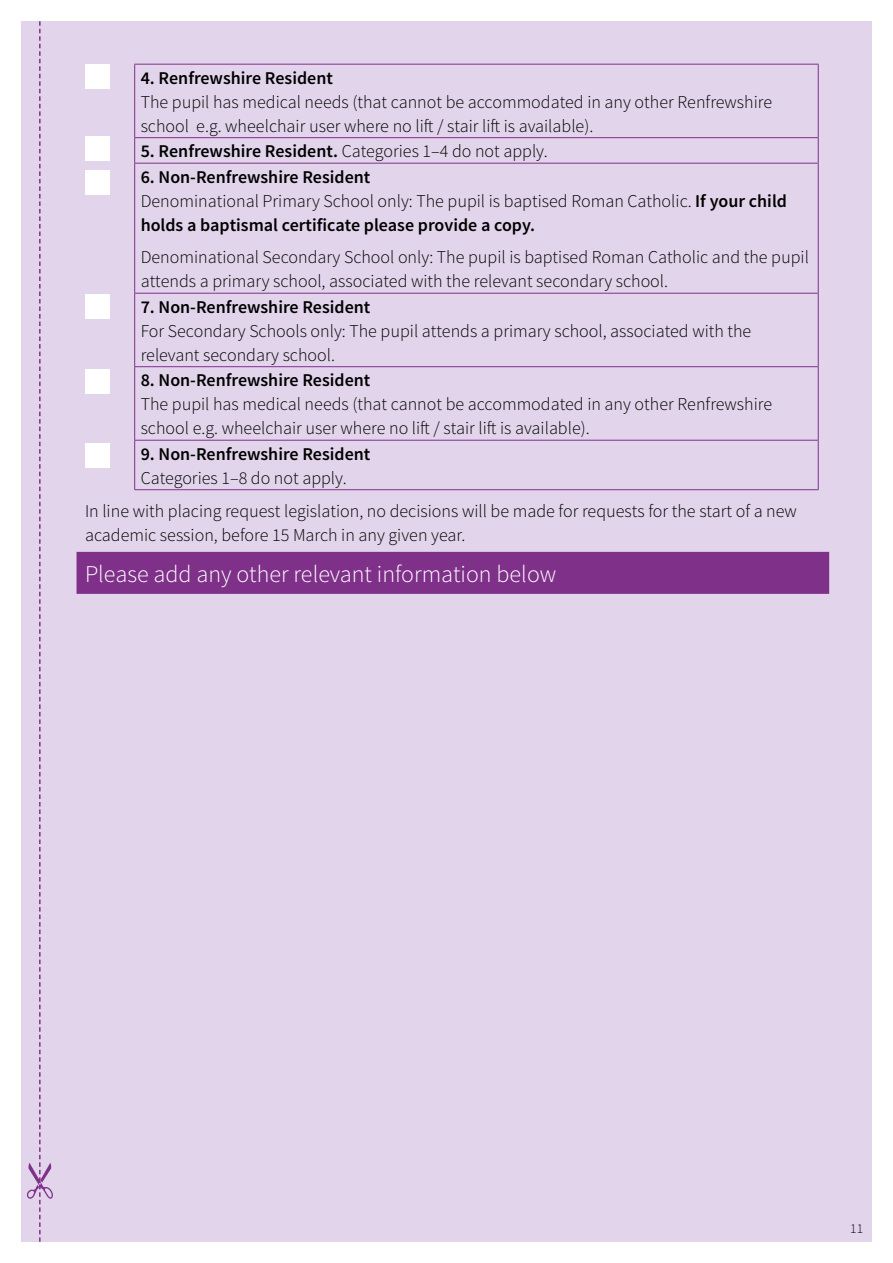
<style>
.page{position:relative;width:893px;height:1263px;background:#fff}
.page>*{position:absolute;margin:0;border:0;box-sizing:border-box;transform-origin:0 0}
.t1{font:300 24px "Source Sans Pro";color:#fff}
.t2{font:300 18px/24px "Source Sans Pro";color:#000}
.t3{font:600 18px/24px "Source Sans Pro";color:#000}
.t4{font:300 13.5px "Source Sans Pro";color:#000}
.s1{font-weight:600}
.s2{font-weight:300}
</style>
<div class="page">
<div style="left:21px;top:21px;width:851px;height:1221px;background:#e2d5eb"></div>
<svg style="left:27px;top:21px;width:26px;height:1221px"></svg>
<div style="left:77px;top:552px;width:752px;height:42px;background:#7f3089"></div>
<hr style="left:134px;top:64px;width:685px;height:1px;background:#7f3089">
<hr style="left:134px;top:65px;width:1px;height:72px;background:#7f3089">
<hr style="left:818px;top:65px;width:1px;height:72px;background:#7f3089">
<hr style="left:134px;top:137px;width:685px;height:1px;background:#7f3089">
<svg style="left:134px;top:138px;width:1px;height:25px"></svg>
<svg style="left:818px;top:138px;width:1px;height:25px"></svg>
<hr style="left:134px;top:163px;width:685px;height:1px;background:#7f3089">
<hr style="left:134px;top:164px;width:1px;height:129px;background:#7f3089">
<hr style="left:818px;top:164px;width:1px;height:129px;background:#7f3089">
<hr style="left:134px;top:293px;width:685px;height:1px;background:#7f3089">
<hr style="left:134px;top:294px;width:1px;height:72px;background:#7f3089">
<hr style="left:818px;top:294px;width:1px;height:72px;background:#7f3089">
<hr style="left:134px;top:366px;width:685px;height:1px;background:#7f3089">
<hr style="left:134px;top:367px;width:1px;height:73px;background:#7f3089">
<hr style="left:818px;top:367px;width:1px;height:73px;background:#7f3089">
<hr style="left:134px;top:440px;width:685px;height:1px;background:#7f3089">
<hr style="left:134px;top:441px;width:1px;height:48px;background:#7f3089">
<hr style="left:818px;top:441px;width:1px;height:48px;background:#7f3089">
<hr style="left:134px;top:489px;width:685px;height:1px;background:#7f3089">
<div style="left:85px;top:64px;width:25px;height:24px;background:#fff"></div>
<div style="left:85px;top:170px;width:25px;height:25px;background:#fff"></div>
<div style="left:85px;top:137px;width:25px;height:24px;background:#fff"></div>
<div style="left:85px;top:294px;width:25px;height:25px;background:#fff"></div>
<div style="left:85px;top:369px;width:25px;height:24px;background:#fff"></div>
<div style="left:85px;top:444px;width:25px;height:24px;background:#fff"></div>
<p class="t3" style="left:141px;top:66px;width:194px">4. Renfrewshire Resident</p>
<p class="t2" style="left:141px;top:90px;width:633px">The pupil has medical needs (that cannot be accommodated in any other Renfrewshire school e.g. wheelchair user where no lift / stair lift is available).</p>
<p class="t2" style="left:141px;top:139px;width:408px"><span class="s1">5. Renfrewshire Resident.</span> Categories 1–4 do not apply.</p>
<p class="t3" style="left:141px;top:165px;width:648px">6. Non-Renfrewshire Resident<br><span class="s2">Denominational Primary School only: The pupil is baptised Roman Catholic.</span> If your child holds a baptismal certificate please provide a copy.</p>
<p class="t2" style="left:141px;top:245px;width:670px">Denominational Secondary School only: The pupil is baptised Roman Catholic and the pupil attends a primary school, associated with the relevant secondary school.</p>
<p class="t3" style="left:141px;top:295px;width:231px">7. Non-Renfrewshire Resident</p>
<p class="t2" style="left:141px;top:319px;width:612px">For Secondary Schools only: The pupil attends a primary school, associated with the relevant secondary school.</p>
<p class="t3" style="left:141px;top:369px;width:231px">8. Non-Renfrewshire Resident</p>
<p class="t2" style="left:141px;top:392px;width:633px">The pupil has medical needs (that cannot be accommodated in any other Renfrewshire school e.g. wheelchair user where no lift / stair lift is available).</p>
<p class="t3" style="left:141px;top:442px;width:231px">9. Non-Renfrewshire Resident</p>
<p class="t2" style="left:85px;top:461px;width:713px;line-height:32.8px;text-indent:56px">Categories 1–8 do not apply.<br>In line with placing request legislation, no decisions will be made for requests for the start of a new</p>
<p class="t2" style="left:85px;top:523px;width:382px">academic session, before 15 March in any given year.</p>
<h1 class="t1" style="left:85px;top:559px;width:473px">Please add any other relevant information below</h1>
<p class="t4" style="left:850px;top:1220px;width:14px">11</p>
</div>
